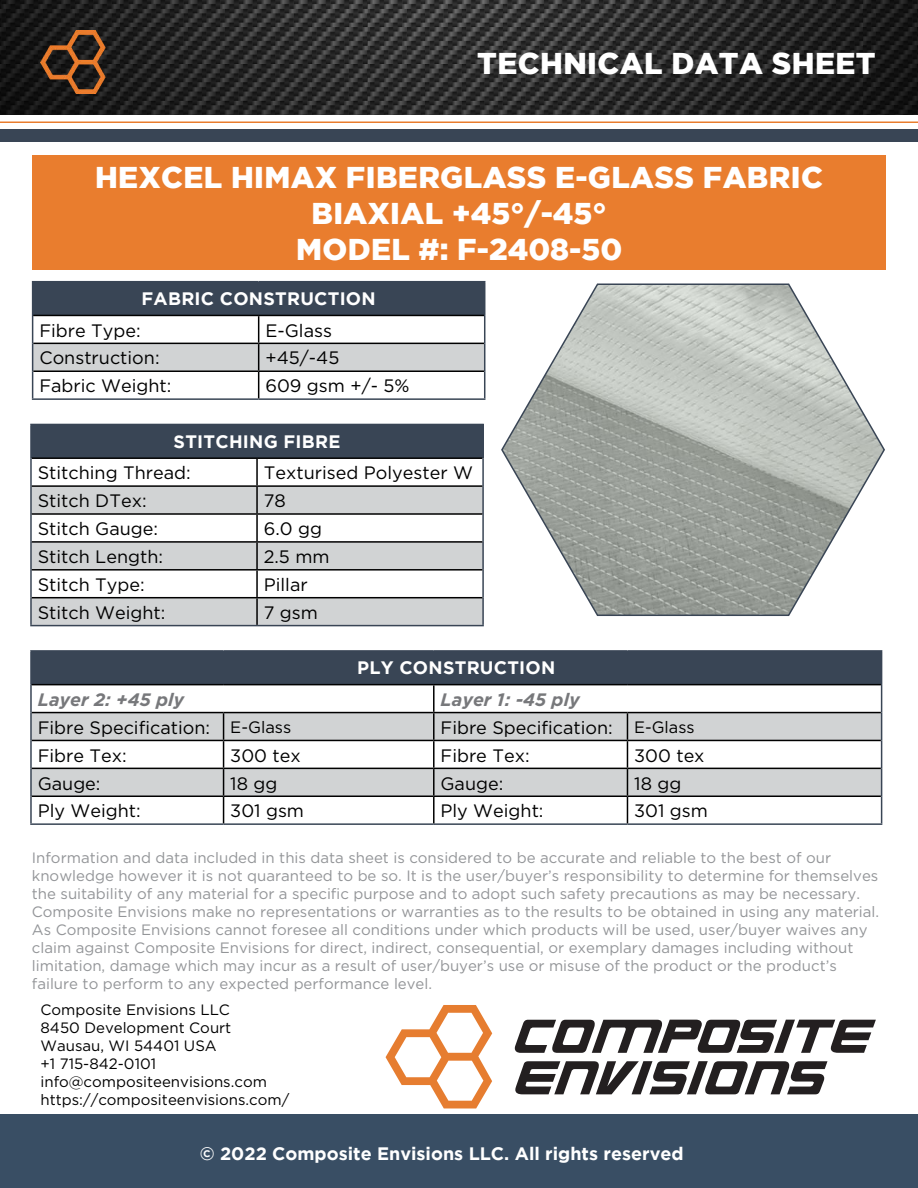
<style>
.page{position:relative;width:918px;height:1188px;background:#fff}
.page>*{position:absolute;margin:0;border:0;box-sizing:border-box;transform-origin:0 0}
.t1{font:900 30px/36px "Gotham";letter-spacing:.015em;color:#fff;text-align:center}
.t2{font:18px "Gotham";color:#000}
.t3{font:700 18px "Gotham";letter-spacing:.015em;color:#fff}
.t4{font:italic 700 18px "Gotham";color:#77787b}
.t5{font:15px/18px "Gotham";color:#939598}
.t6{font:15px/18px "Gotham";color:#000}
.s1{font-size:16.5px}
</style>
<div class="page">
<img style="left:0;top:0;width:918px;height:115px">
<div style="left:0;top:1115px;width:918px;height:73px;background:#394e64"></div>
<div style="left:0;top:129px;width:918px;height:13px;background:#394555"></div>
<hr style="left:0;top:121px;width:918px;height:2px;background:#e97d2e">
<svg style="left:386px;top:1005px;width:106px;height:103px"></svg>
<svg style="left:515px;top:1061px;width:312px;height:33px"></svg>
<svg style="left:515px;top:1020px;width:361px;height:33px"></svg>
<img style="left:40px;top:31px;width:67px;height:63px">
<div style="left:32px;top:155px;width:854px;height:115px;background:#e97d2e"></div>
<svg style="left:501px;top:283px;width:384px;height:333px"></svg>
<div style="left:33px;top:282px;width:452px;height:33px;background:#394555"></div>
<hr style="left:32px;top:281px;width:227px;height:1px;background:#394555">
<hr style="left:32px;top:282px;width:1px;height:33px;background:#394555">
<hr style="left:259px;top:281px;width:226px;height:1px;background:#394555">
<hr style="left:32px;top:398px;width:227px;height:2px;background:#394555">
<hr style="left:259px;top:398px;width:226px;height:2px;background:#394555">
<svg style="left:32px;top:315px;width:453px;height:83px"></svg>
<div style="left:31px;top:651px;width:851px;height:34px;background:#394555"></div>
<svg style="left:32px;top:713px;width:849px;height:83px;fill:#d1d3d4"></svg>
<hr style="left:30px;top:650px;width:194px;height:2px;background:#394555">
<hr style="left:30px;top:652px;width:2px;height:33px;background:#394555">
<hr style="left:224px;top:650px;width:210px;height:2px;background:#394555">
<hr style="left:434px;top:650px;width:193px;height:2px;background:#394555">
<hr style="left:627px;top:650px;width:255px;height:2px;background:#394555">
<hr style="left:30px;top:685px;width:2px;height:28px;background:#394555">
<hr style="left:30px;top:713px;width:2px;height:27px;background:#394555">
<hr style="left:30px;top:740px;width:2px;height:28px;background:#394555">
<hr style="left:30px;top:768px;width:2px;height:28px;background:#394555">
<hr style="left:30px;top:796px;width:2px;height:27px;background:#394555">
<svg style="left:881px;top:685px;width:1px;height:138px"></svg>
<hr style="left:30px;top:823px;width:194px;height:2px;background:#394555">
<hr style="left:224px;top:823px;width:210px;height:2px;background:#394555">
<hr style="left:434px;top:823px;width:193px;height:2px;background:#394555">
<hr style="left:627px;top:823px;width:255px;height:2px;background:#394555">
<hr style="left:32px;top:684px;width:192px;height:1px;background:#000">
<hr style="left:224px;top:684px;width:210px;height:1px;background:#000">
<hr style="left:434px;top:684px;width:193px;height:1px;background:#000">
<hr style="left:433px;top:685px;width:2px;height:27px;background:#000">
<hr style="left:627px;top:684px;width:254px;height:1px;background:#000">
<hr style="left:32px;top:712px;width:192px;height:1px;background:#000">
<hr style="left:224px;top:712px;width:210px;height:1px;background:#000">
<hr style="left:434px;top:712px;width:193px;height:1px;background:#000">
<hr style="left:433px;top:713px;width:2px;height:27px;background:#000">
<hr style="left:627px;top:712px;width:254px;height:1px;background:#000">
<hr style="left:32px;top:740px;width:192px;height:1px;background:#000">
<hr style="left:224px;top:740px;width:210px;height:1px;background:#000">
<hr style="left:434px;top:740px;width:193px;height:1px;background:#000">
<hr style="left:433px;top:741px;width:2px;height:27px;background:#000">
<hr style="left:627px;top:740px;width:254px;height:1px;background:#000">
<hr style="left:32px;top:768px;width:192px;height:1px;background:#000">
<hr style="left:224px;top:768px;width:210px;height:1px;background:#000">
<hr style="left:434px;top:768px;width:193px;height:1px;background:#000">
<hr style="left:433px;top:769px;width:2px;height:27px;background:#000">
<hr style="left:627px;top:768px;width:254px;height:1px;background:#000">
<hr style="left:32px;top:796px;width:192px;height:1px;background:#000">
<hr style="left:224px;top:796px;width:210px;height:1px;background:#000">
<svg style="left:223px;top:713px;width:1px;height:110px"></svg>
<hr style="left:434px;top:796px;width:193px;height:1px;background:#000">
<hr style="left:433px;top:797px;width:2px;height:26px;background:#000">
<hr style="left:627px;top:796px;width:254px;height:1px;background:#000">
<svg style="left:627px;top:713px;width:1px;height:110px"></svg>
<div style="left:31px;top:424px;width:452px;height:34px;background:#394555"></div>
<svg style="left:32px;top:487px;width:450px;height:138px;fill:#d1d3d4"></svg>
<hr style="left:30px;top:424px;width:227px;height:1px;background:#394555">
<hr style="left:30px;top:425px;width:2px;height:33px;background:#394555">
<hr style="left:257px;top:424px;width:227px;height:1px;background:#394555">
<hr style="left:482px;top:425px;width:2px;height:33px;background:#394555">
<hr style="left:30px;top:458px;width:2px;height:28px;background:#394555">
<hr style="left:482px;top:458px;width:2px;height:28px;background:#394555">
<hr style="left:30px;top:486px;width:2px;height:28px;background:#394555">
<hr style="left:482px;top:486px;width:2px;height:28px;background:#394555">
<hr style="left:30px;top:514px;width:2px;height:28px;background:#394555">
<hr style="left:482px;top:514px;width:2px;height:28px;background:#394555">
<hr style="left:30px;top:542px;width:2px;height:28px;background:#394555">
<hr style="left:482px;top:542px;width:2px;height:28px;background:#394555">
<hr style="left:30px;top:570px;width:2px;height:28px;background:#394555">
<hr style="left:482px;top:570px;width:2px;height:28px;background:#394555">
<hr style="left:30px;top:598px;width:2px;height:27px;background:#394555">
<hr style="left:482px;top:598px;width:2px;height:27px;background:#394555">
<hr style="left:30px;top:625px;width:227px;height:1px;background:#394555">
<hr style="left:257px;top:625px;width:227px;height:1px;background:#394555">
<hr style="left:32px;top:457px;width:225px;height:2px;background:#000">
<hr style="left:257px;top:457px;width:225px;height:2px;background:#000">
<hr style="left:256px;top:459px;width:2px;height:26px;background:#000">
<hr style="left:32px;top:485px;width:225px;height:2px;background:#000">
<hr style="left:257px;top:485px;width:225px;height:2px;background:#000">
<hr style="left:256px;top:487px;width:2px;height:26px;background:#000">
<hr style="left:32px;top:513px;width:225px;height:2px;background:#000">
<hr style="left:257px;top:513px;width:225px;height:2px;background:#000">
<hr style="left:256px;top:515px;width:2px;height:26px;background:#000">
<hr style="left:32px;top:541px;width:225px;height:2px;background:#000">
<hr style="left:257px;top:541px;width:225px;height:2px;background:#000">
<hr style="left:256px;top:543px;width:2px;height:26px;background:#000">
<hr style="left:32px;top:569px;width:225px;height:2px;background:#000">
<hr style="left:257px;top:569px;width:225px;height:2px;background:#000">
<hr style="left:256px;top:571px;width:2px;height:26px;background:#000">
<hr style="left:32px;top:597px;width:225px;height:1px;background:#000">
<hr style="left:257px;top:597px;width:225px;height:1px;background:#000">
<hr style="left:256px;top:598px;width:2px;height:27px;background:#000">
<h1 class="t1" style="left:477px;top:46px;width:400px">TECHNICAL DATA SHEET</h1>
<h1 class="t1" style="left:95px;top:159px;width:729px">HEXCEL HIMAX FIBERGLASS E-GLASS FABRIC<br>BIAXIAL +45°/-45°<br>MODEL #: F-2408-50</h1>
<p class="t3" style="left:142px;top:292px;width:236px">FABRIC CONSTRUCTION</p>
<p class="t2" style="left:39px;top:322px;width:103px">Fibre Type:</p>
<p class="t2" style="left:265px;top:322px;width:68px">E-Glass</p>
<p class="t2" style="left:39px;top:350px;width:122px">Construction:</p>
<p class="t2" style="left:265px;top:350px;width:75px">+45/-45</p>
<p class="t2" style="left:39px;top:378px;width:134px">Fabric Weight:</p>
<p class="t2" style="left:265px;top:378px;width:146px">609 gsm +/- 5%</p>
<p class="t3" style="left:174px;top:435px;width:168px">STITCHING FIBRE</p>
<p class="t2" style="left:38px;top:465px;width:154px">Stitching Thread:</p>
<p class="t2" style="left:264px;top:465px;width:211px">Texturised Polyester W</p>
<p class="t2" style="left:38px;top:493px;width:110px">Stitch DTex:</p>
<p class="t2" style="left:264px;top:493px;width:24px">78</p>
<p class="t2" style="left:38px;top:521px;width:122px">Stitch Gauge:</p>
<p class="t2" style="left:264px;top:521px;width:60px">6.0 gg</p>
<p class="t2" style="left:38px;top:549px;width:127px">Stitch Length:</p>
<p class="t2" style="left:264px;top:549px;width:67px">2.5 mm</p>
<p class="t2" style="left:38px;top:577px;width:109px">Stitch Type:</p>
<p class="t2" style="left:264px;top:577px;width:45px">Pillar</p>
<p class="t2" style="left:38px;top:604px;width:129px">Stitch Weight:</p>
<p class="t2" style="left:264px;top:604px;width:56px">7 gsm</p>
<p class="t3" style="left:357px;top:661px;width:200px">PLY CONSTRUCTION</p>
<p class="t4" style="left:38px;top:691px;width:148px">Layer 2: +45 ply</p>
<p class="t4" style="left:441px;top:691px;width:141px">Layer 1: -45 ply</p>
<p class="t2" style="left:38px;top:719px;width:255px">Fibre Specification: <span class="s1">E-Glass</span></p>
<p class="t2" style="left:441px;top:719px;width:256px">Fibre Specification: <span class="s1">E-Glass</span></p>
<p class="t2" style="left:38px;top:747px;width:91px">Fibre Tex:</p>
<p class="t2" style="left:230px;top:747px;width:72px">300 tex</p>
<p class="t2" style="left:441px;top:747px;width:91px">Fibre Tex:</p>
<p class="t2" style="left:634px;top:747px;width:72px">300 tex</p>
<p class="t2" style="left:38px;top:775px;width:64px">Gauge:</p>
<p class="t2" style="left:230px;top:775px;width:49px">18 gg</p>
<p class="t2" style="left:441px;top:775px;width:64px">Gauge:</p>
<p class="t2" style="left:634px;top:775px;width:49px">18 gg</p>
<p class="t2" style="left:38px;top:803px;width:105px">Ply Weight:</p>
<p class="t2" style="left:230px;top:803px;width:75px">301 gsm</p>
<p class="t2" style="left:441px;top:803px;width:105px">Ply Weight:</p>
<p class="t2" style="left:634px;top:803px;width:75px">301 gsm</p>
<p class="t5" style="left:32px;top:850px;width:849px">Information and data included in this data sheet is considered to be accurate and reliable to the best of our knowledge however it is not quaranteed to be so. It is the user/buyer’s responsibility to determine for themselves the suitability of any material for a specific purpose and to adopt such safety precautions as may be necessary.<br>Composite Envisions make no representations or warranties as to the results to be obtained in using any material.<br>As Composite Envisions cannot foresee all conditions under which products will be used, user/buyer waives any claim against Composite Envisions for direct, indirect, consequential, or exemplary damages including without limitation, damage which may incur as a result of user/buyer’s use or misuse of the product or the product’s failure to perform to any expected performance level.</p>
<p class="t6" style="left:40px;top:1002px;width:250px">Composite Envisions LLC<br>8450 Development Court<br>Wausau, WI 54401 USA<br>+1 715-842-0101 info@compositeenvisions.com https://compositeenvisions.com/</p>
<p class="t3" style="left:200px;top:1147px;width:485px">© 2022 Composite Envisions LLC. All rights reserved</p>
</div>
